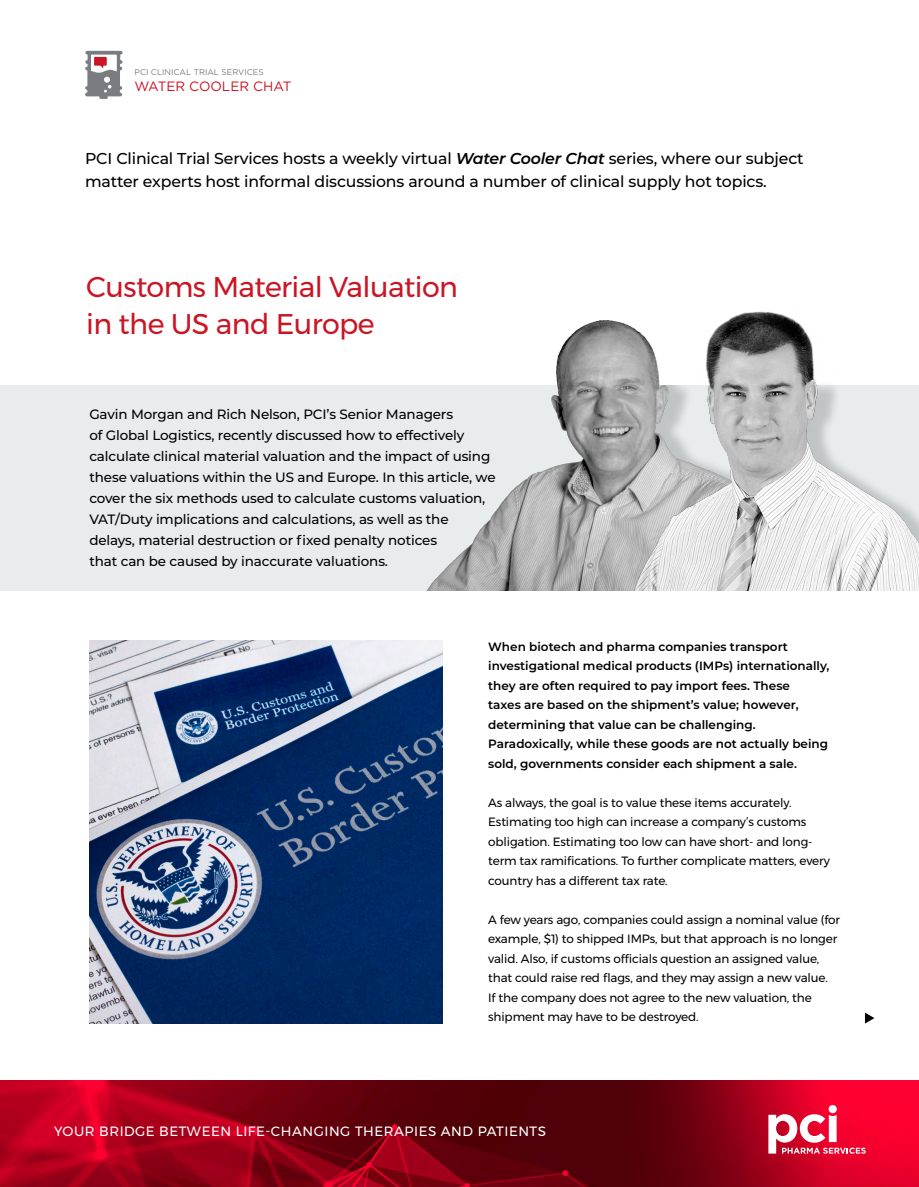
<style>
.page{position:relative;width:919px;height:1187px;background:#fff}
.page>*{position:absolute;margin:0;border:0;box-sizing:border-box;transform-origin:0 0}
.t1{font:28.5px/37.5px "Montserrat";letter-spacing:-.02em;color:#ca1524}
.t2{font:500 15.75px/22.5px "Montserrat";letter-spacing:-.01em;color:#000}
.t3{font:500 13.5px/21px "Montserrat";letter-spacing:-.01em;color:#000}
.t4{font:13.5px "Montserrat";letter-spacing:.04em;color:#fff}
.t5{font:13.5px "Gotham";color:#ca1524}
.t6{font:12px/19.5px "Montserrat";letter-spacing:-.01em;color:#000}
.t7{font:600 12px/19.5px "Montserrat";color:#000}
.t8{font:8.25px "Gotham";color:#7b7c81}
.s1{font-weight:600;font-style:italic}
</style>
<div class="page">
<img style="left:556px;top:320px;width:103px;height:65px">
<div style="left:0;top:385px;width:918px;height:206px;background:#e8eced"></div>
<img style="left:426px;top:385px;width:189px;height:206px">
<img style="left:89px;top:640px;width:353px;height:383px">
<img style="left:0;top:1080px;width:578px;height:106px">
<img style="left:578px;top:1080px;width:340px;height:106px">
<svg style="left:828px;top:1104px;width:8px;height:9px"></svg>
<svg style="left:768px;top:1114px;width:97px;height:39px"></svg>
<svg style="left:865px;top:1012px;width:9px;height:11px"></svg>
<svg style="left:85px;top:51px;width:38px;height:48px"></svg>
<img style="left:615px;top:385px;width:303px;height:206px">
<img style="left:691px;top:311px;width:150px;height:122px">
<p class="t8" style="left:134px;top:67px;width:131px">PCI CLINICAL TRIAL SERVICES</p>
<p class="t5" style="left:134px;top:78px;width:159px">WATER COOLER CHAT</p>
<h2 class="t2" style="left:85px;top:147px;width:720px">PCI Clinical Trial Services hosts a weekly virtual <span class="s1">Water Cooler Chat</span> series, where our subject matter experts host informal discussions around a number of clinical supply hot topics.</h2>
<h1 class="t1" style="left:86px;top:268px;width:373px">Customs Material Valuation in the US and Europe</h1>
<p class="t3" style="left:89px;top:402px;width:408px">Gavin Morgan and Rich Nelson, PCI’s Senior Managers<br>of Global Logistics, recently discussed how to effectively calculate clinical material valuation and the impact of using these valuations within the US and Europe. In this article, we cover the six methods used to calculate customs valuation, VAT/Duty implications and calculations, as well as the delays, material destruction or fixed penalty notices<br>that can be caused by inaccurate valuations.</p>
<p class="t7" style="left:488px;top:636px;width:343px">When biotech and pharma companies transport investigational medical products (IMPs) internationally, they are often required to pay import fees. These<br>taxes are based on the shipment’s value; however, determining that value can be challenging.<br>Paradoxically, while these goods are not actually being sold, governments consider each shipment a sale.</p>
<p class="t6" style="left:488px;top:792px;width:343px">As always, the goal is to value these items accurately.<br>Estimating too high can increase a company’s customs obligation. Estimating too low can have short- and long&shy;term tax ramifications. To further complicate matters, every country has a different tax rate.</p>
<p class="t6" style="left:488px;top:909px;width:353px">A few years ago, companies could assign a nominal value (for example, $1) to shipped IMPs, but that approach is no longer valid. Also, if customs officials question an assigned value, that could raise red flags, and they may assign a new value.<br>If the company does not agree to the new valuation, the shipment may have to be destroyed.</p>
<p class="t4" style="left:54px;top:1120px;width:493px">YOUR BRIDGE BETWEEN LIFE-CHANGING THERAPIES AND PATIENTS</p>
</div>
